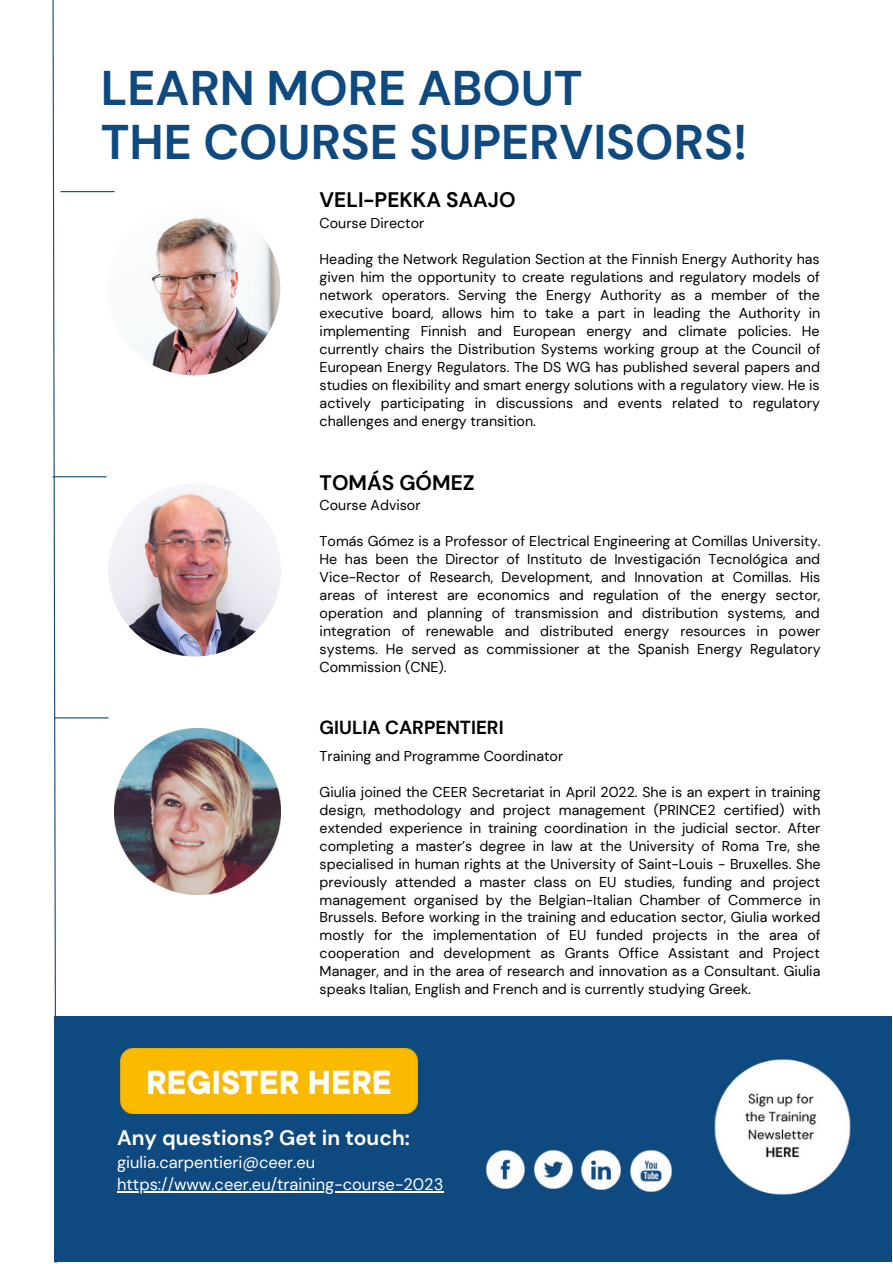
<style>
.page{position:relative;width:893px;height:1264px;background:#fff}
.page>*{position:absolute;margin:0;border:0;box-sizing:border-box;transform-origin:0 0}
.t1{font:700 48.6px "DM Sans";color:#0e497f}
.t2{font:700 21px "DM Sans";color:#000}
.t3{font:700 21px "DM Sans";color:#fff}
.t4{font:700 18.9px "DM Sans";color:#000}
.t5{font:16.5px "DM Sans";color:#fff}
.t6{font:14.25px/18px "DM Sans";color:#000;text-align:justify}
</style>
<div class="page">
<div style="left:54px;top:1016px;width:838px;height:245px;background:#0e497f"></div>
<svg style="left:52px;top:0;width:5px;height:1262px"></svg>
<hr style="left:61px;top:191px;width:54px;height:1px;background:#0e497f">
<hr style="left:52px;top:476px;width:54px;height:1px;background:#0e497f">
<hr style="left:54px;top:717px;width:54px;height:1px;background:#0e497f">
<img style="left:121px;top:1048px;width:297px;height:65px">
<img style="left:486px;top:1150px;width:38px;height:38px">
<img style="left:534px;top:1150px;width:38px;height:38px">
<img style="left:581px;top:1150px;width:39px;height:39px">
<img style="left:630px;top:1150px;width:21px;height:41px">
<img style="left:107px;top:202px;width:173px;height:173px;border-radius:50%">
<hr style="left:117px;top:1191px;width:326px;height:1px;background:#fff">
<img style="left:108px;top:483px;width:173px;height:173px;border-radius:50%">
<img style="left:651px;top:1059px;width:200px;height:136px">
<img style="left:114px;top:728px;width:166px;height:166px">
<p class="t1" style="left:101px;top:57px;width:483px">LEARN MORE ABOUT</p>
<p class="t1" style="left:101px;top:111px;width:648px">THE COURSE SUPERVISORS!</p>
<p class="t2" style="left:319px;top:186px;width:197px">VELI-PEKKA SAAJO</p>
<p class="t6" style="left:319px;top:214px;width:106px">Course Director</p>
<p class="t6" style="left:319px;top:250px;width:502px">Heading the Network Regulation Section at the Finnish Energy Authority has given him the opportunity to create regulations and regulatory models of network operators. Serving the Energy Authority as a member of the executive board, allows him to take a part in leading the Authority in implementing Finnish and European energy and climate policies. He currently chairs the Distribution Systems working group at the Council of European Energy Regulators. The DS WG has published several papers and studies on flexibility and smart energy solutions with a regulatory view. He is actively participating in discussions and events related to regulatory challenges and energy transition.</p>
<p class="t2" style="left:319px;top:469px;width:157px">TOMÁS GÓMEZ</p>
<p class="t6" style="left:319px;top:496px;width:102px">Course Advisor</p>
<p class="t6" style="left:319px;top:532px;width:502px">Tomás Gómez is a Professor of Electrical Engineering at Comillas University.<br>He has been the Director of Instituto de Investigación Tecnológica and Vice-Rector of Research, Development, and Innovation at Comillas. His areas of interest are economics and regulation of the energy sector, operation and planning of transmission and distribution systems, and integration of renewable and distributed energy resources in power systems. He served as commissioner at the Spanish Energy Regulatory Commission (CNE).</p>
<p class="t4" style="left:319px;top:715px;width:185px">GIULIA CARPENTIERI</p>
<p class="t6" style="left:319px;top:746px;width:245px">Training and Programme Coordinator</p>
<p class="t6" style="left:319px;top:782px;width:502px">Giulia joined the CEER Secretariat in April 2022. She is an expert in training design, methodology and project management (PRINCE2 certified) with extended experience in training coordination in the judicial sector. After completing a master’s degree in law at the University of Roma Tre, she specialised in human rights at the University of Saint-Louis - Bruxelles. She previously attended a master class on EU studies, funding and project management organised by the Belgian-Italian Chamber of Commerce in Brussels. Before working in the training and education sector, Giulia worked mostly for the implementation of EU funded projects in the area of cooperation and development as Grants Office Assistant and Project Manager, and in the area of research and innovation as a Consultant. Giulia speaks Italian, English and French and is currently studying Greek.</p>
<p class="t3" style="left:117px;top:1123px;width:294px">Any questions? Get in touch:</p>
<p class="t5" style="left:117px;top:1173px;width:328px">https://www.ceer.eu/training-course-2023</p>
<p class="t5" style="left:117px;top:1151px;width:200px">giulia.carpentieri@ceer.eu</p>
</div>
